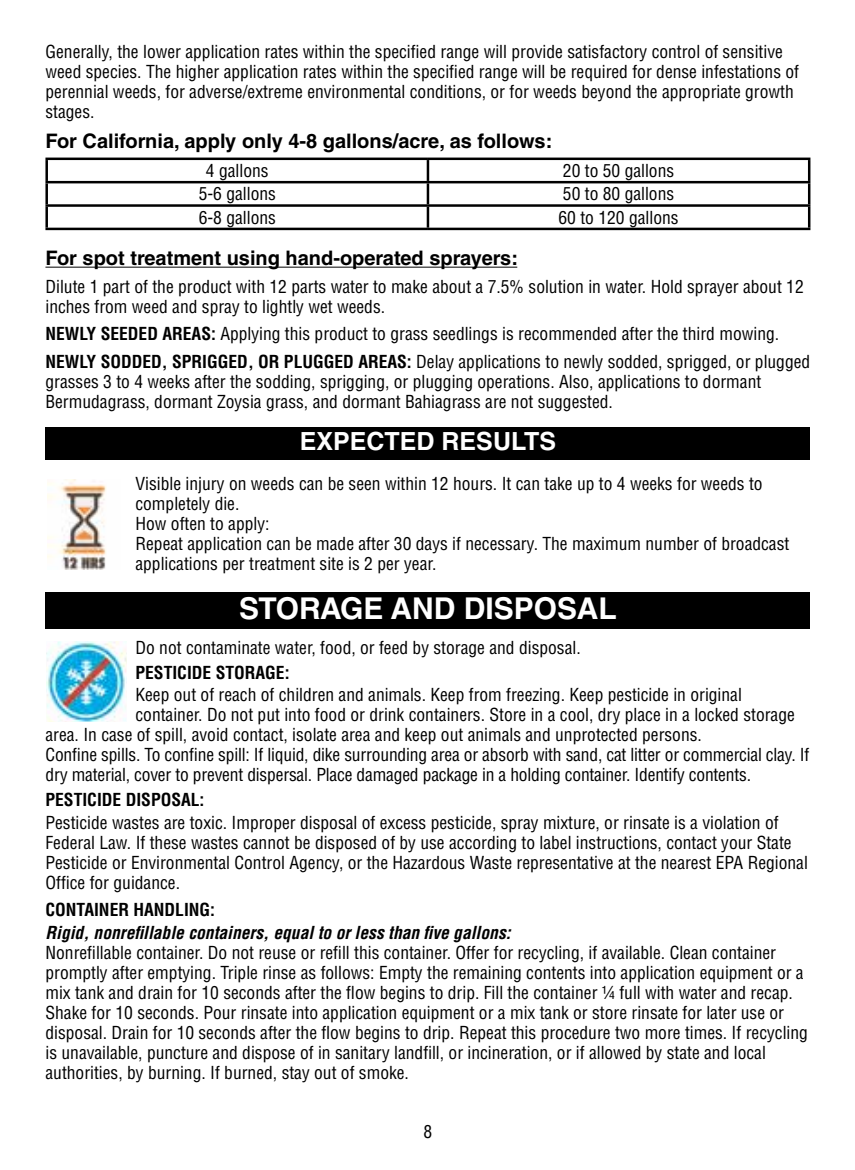
<style>
.page{position:relative;width:855px;height:1170px;background:#fff}
.page>*{position:absolute;margin:0;border:0;box-sizing:border-box;transform-origin:0 0}
.t1{font:700 30px "Helvetica LT Std";color:#fff}
.t2{font:700 25px "Helvetica LT Std";color:#fff}
.t3{font:700 20px "Helvetica LT Std";color:#000}
.t4{font:condensed 17.5px/20px "Helvetica LT Std";color:#000}
.t5{font:italic 700 condensed 17.5px "Helvetica LT Std";color:#000}
.t6{font:700 condensed 17.5px "Helvetica LT Std";color:#000}
.s1{font-weight:700}
</style>
<div class="page">
<hr style="left:45px;top:267px;width:472px;height:1px;background:#000">
<hr style="left:45px;top:158px;width:383px;height:2px;background:#000">
<hr style="left:45px;top:160px;width:3px;height:21px;background:#000">
<hr style="left:428px;top:158px;width:382px;height:2px;background:#000">
<hr style="left:427px;top:160px;width:2px;height:21px;background:#000">
<hr style="left:808px;top:160px;width:2px;height:21px;background:#000">
<hr style="left:45px;top:181px;width:383px;height:2px;background:#000">
<hr style="left:45px;top:183px;width:3px;height:21px;background:#000">
<hr style="left:428px;top:181px;width:382px;height:2px;background:#000">
<hr style="left:427px;top:183px;width:2px;height:21px;background:#000">
<hr style="left:808px;top:183px;width:2px;height:21px;background:#000">
<hr style="left:45px;top:204px;width:383px;height:3px;background:#000">
<hr style="left:45px;top:207px;width:3px;height:21px;background:#000">
<hr style="left:428px;top:204px;width:382px;height:3px;background:#000">
<hr style="left:427px;top:207px;width:2px;height:21px;background:#000">
<hr style="left:808px;top:207px;width:2px;height:21px;background:#000">
<hr style="left:45px;top:228px;width:383px;height:2px;background:#000">
<hr style="left:428px;top:228px;width:382px;height:2px;background:#000">
<div style="left:45px;top:428px;width:765px;height:32px;background:#000"></div>
<div style="left:45px;top:593px;width:765px;height:36px;background:#000"></div>
<img style="left:48px;top:480px;width:59px;height:90px">
<img style="left:46px;top:641px;width:81px;height:81px">
<p class="t4" style="left:45px;top:41px;width:755px">Generally, the lower application rates within the specified range will provide satisfactory control of sensitive weed species. The higher application rates within the specified range will be required for dense infestations of perennial weeds, for adverse/extreme environmental conditions, or for weeds beyond the appropriate growth stages.</p>
<p class="t3" style="left:45px;top:128px;width:508px">For California, apply only 4-8 gallons/acre, as follows:</p>
<p class="t4" style="left:206px;top:160px;width:64px">4 gallons</p>
<p class="t4" style="left:563px;top:160px;width:113px">20 to 50 gallons</p>
<p class="t4" style="left:199px;top:184px;width:79px">5-6 gallons</p>
<p class="t4" style="left:563px;top:184px;width:113px">50 to 80 gallons</p>
<p class="t4" style="left:199px;top:207px;width:79px">6-8 gallons</p>
<p class="t4" style="left:559px;top:207px;width:122px">60 to 120 gallons</p>
<p class="t3" style="left:45px;top:246px;width:474px">For spot treatment using hand-operated sprayers:</p>
<p class="t4" style="left:45px;top:276px;width:760px">Dilute 1 part of the product with 12 parts water to make about a 7.5% solution in water. Hold sprayer about 12 inches from weed and spray to lightly wet weeds.</p>
<p class="t4" style="left:45px;top:320px;width:766px;line-height:27.5px"><span class="s1">NEWLY SEEDED AREAS:</span> Applying this product to grass seedlings is recommended after the third mowing.<br><span class="s1">NEWLY SODDED, SPRIGGED, OR PLUGGED AREAS:</span> Delay applications to newly sodded, sprigged, or plugged</p>
<p class="t4" style="left:45px;top:371px;width:717px">grasses 3 to 4 weeks after the sodding, sprigging, or plugging operations. Also, applications to dormant<br>Bermudagrass, dormant Zoysia grass, and dormant Bahiagrass are not suggested.</p>
<h2 class="t2" style="left:300px;top:426px;width:258px">EXPECTED RESULTS</h2>
<p class="t4" style="left:135px;top:474px;width:655px">Visible injury on weeds can be seen within 12 hours. It can take up to 4 weeks for weeds to completely die.<br>How often to apply:<br>Repeat application can be made after 30 days if necessary. The maximum number of broadcast applications per treatment site is 2 per year.</p>
<h1 class="t1" style="left:239px;top:590px;width:379px">STORAGE AND DISPOSAL</h1>
<p class="t4" style="left:135px;top:637px;width:447px">Do not contaminate water, food, or feed by storage and disposal.</p>
<p class="t6" style="left:135px;top:661px;width:156px">PESTICIDE STORAGE:</p>
<p class="t4" style="left:135px;top:685px;width:608px">Keep out of reach of children and animals. Keep from freezing. Keep pesticide in original</p>
<p class="t4" style="left:135px;top:705px;width:661px">container. Do not put into food or drink containers. Store in a cool, dry place in a locked storage</p>
<p class="t4" style="left:45px;top:725px;width:658px">area. In case of spill, avoid contact, isolate area and keep out animals and unprotected persons.</p>
<p class="t4" style="left:45px;top:745px;width:765px">Confine spills. To confine spill: If liquid, dike surrounding area or absorb with sand, cat litter or commercial clay. If</p>
<p class="t4" style="left:45px;top:765px;width:707px">dry material, cover to prevent dispersal. Place damaged package in a holding container. Identify contents.</p>
<p class="t6" style="left:45px;top:789px;width:161px">PESTICIDE DISPOSAL:</p>
<p class="t4" style="left:45px;top:812px;width:764px">Pesticide wastes are toxic. Improper disposal of excess pesticide, spray mixture, or rinsate is a violation of Federal Law. If these wastes cannot be disposed of by use according to label instructions, contact your State Pesticide or Environmental Control Agency, or the Hazardous Waste representative at the nearest EPA Regional Office for guidance.</p>
<p class="t6" style="left:45px;top:899px;width:171px">CONTAINER HANDLING:</p>
<p class="t5" style="left:45px;top:921px;width:467px">Rigid, nonrefillable containers, equal to or less than five gallons:</p>
<p class="t4" style="left:45px;top:942px;width:764px">Nonrefillable container. Do not reuse or refill this container. Offer for recycling, if available. Clean container promptly after emptying. Triple rinse as follows: Empty the remaining contents into application equipment or a mix tank and drain for 10 seconds after the flow begins to drip. Fill the container ¼ full with water and recap.<br>Shake for 10 seconds. Pour rinsate into application equipment or a mix tank or store rinsate for later use or disposal. Drain for 10 seconds after the flow begins to drip. Repeat this procedure two more times. If recycling is unavailable, puncture and dispose of in sanitary landfill, or incineration, or if allowed by state and local authorities, by burning. If burned, stay out of smoke.</p>
<p class="t4" style="left:424px;top:1121px;width:10px">8</p>
</div>
